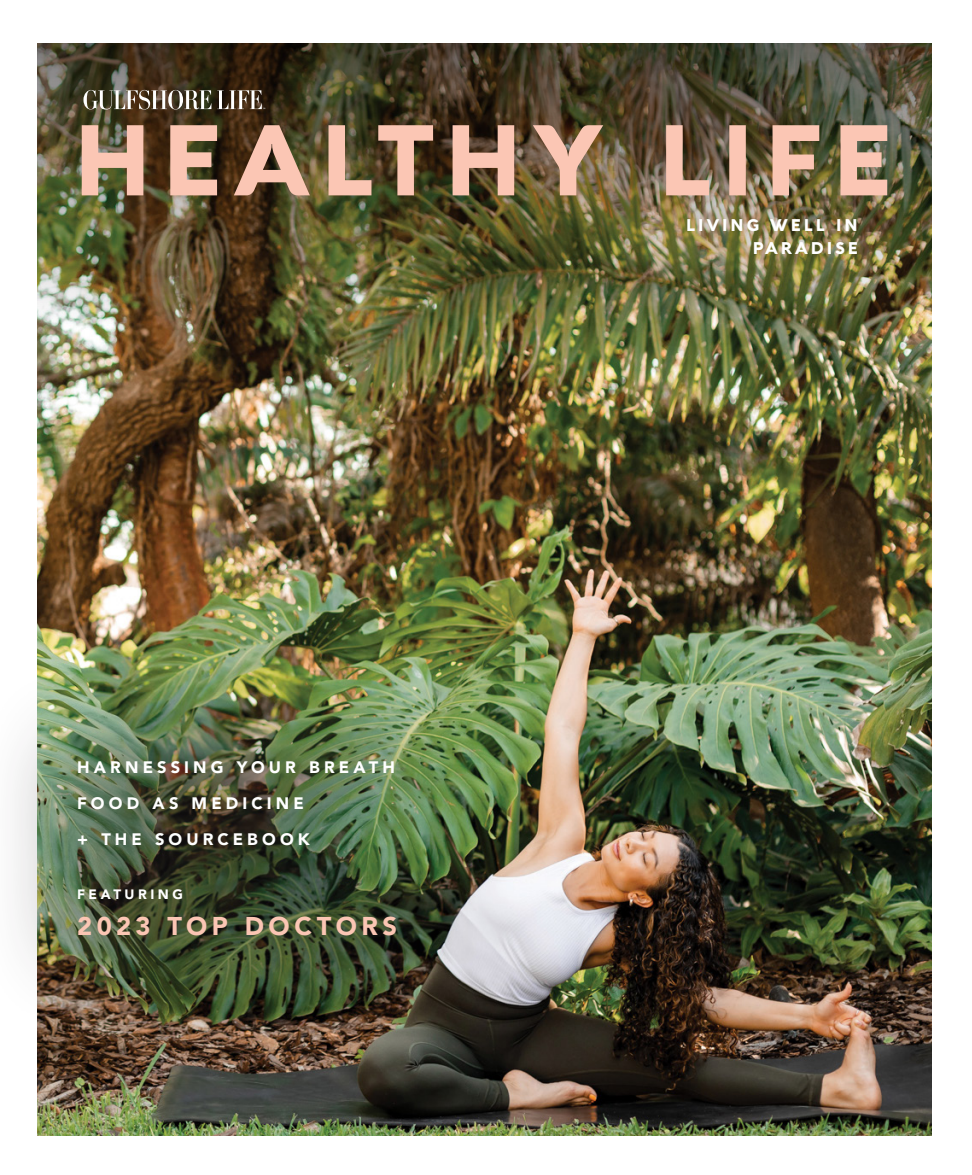
<style>
.page{position:relative;width:972px;height:1175px;background:#fff}
.page>*{position:absolute;margin:0;border:0;box-sizing:border-box;transform-origin:0 0}
.t1{font:900 25.5px "Avenir LT Std";letter-spacing:.18em;color:#fbc6b4}
.t2{font:900 16.5px "Avenir LT Std";letter-spacing:.25em;color:#fff}
.t3{font:800 16.5px/22.4px "Aquawax Pro";letter-spacing:.18em;color:#fff;text-align:right}
.t4{font:900 13.5px "Avenir LT Std";letter-spacing:.26em;color:#fff}
</style>
<div class="page">
<img style="left:37px;top:326px;width:895px;height:809px">
<img style="left:37px;top:43px;width:895px;height:283px">
<svg style="left:83px;top:90px;width:128px;height:19px"></svg>
<svg style="left:217px;top:90px;width:48px;height:19px"></svg>
<img style="left:82px;top:125px;width:805px;height:70px">
<div style="left:0;top:658px;width:495px;height:379px;background:#231f20;opacity:.45"></div>
<p class="t2" style="left:77px;top:757px;width:319px">HARNESSING YOUR BREATH</p>
<p class="t2" style="left:77px;top:793px;width:228px">FOOD AS MEDICINE</p>
<p class="t2" style="left:77px;top:829px;width:234px">+ THE SOURCEBOOK</p>
<p class="t4" style="left:77px;top:886px;width:107px">FEATURING</p>
<p class="t1" style="left:77px;top:910px;width:322px">2023 TOP DOCTORS</p>
<p class="t3" style="left:686px;top:213px;width:173px">LIVING WELL IN<br>PARADISE</p>
</div>
